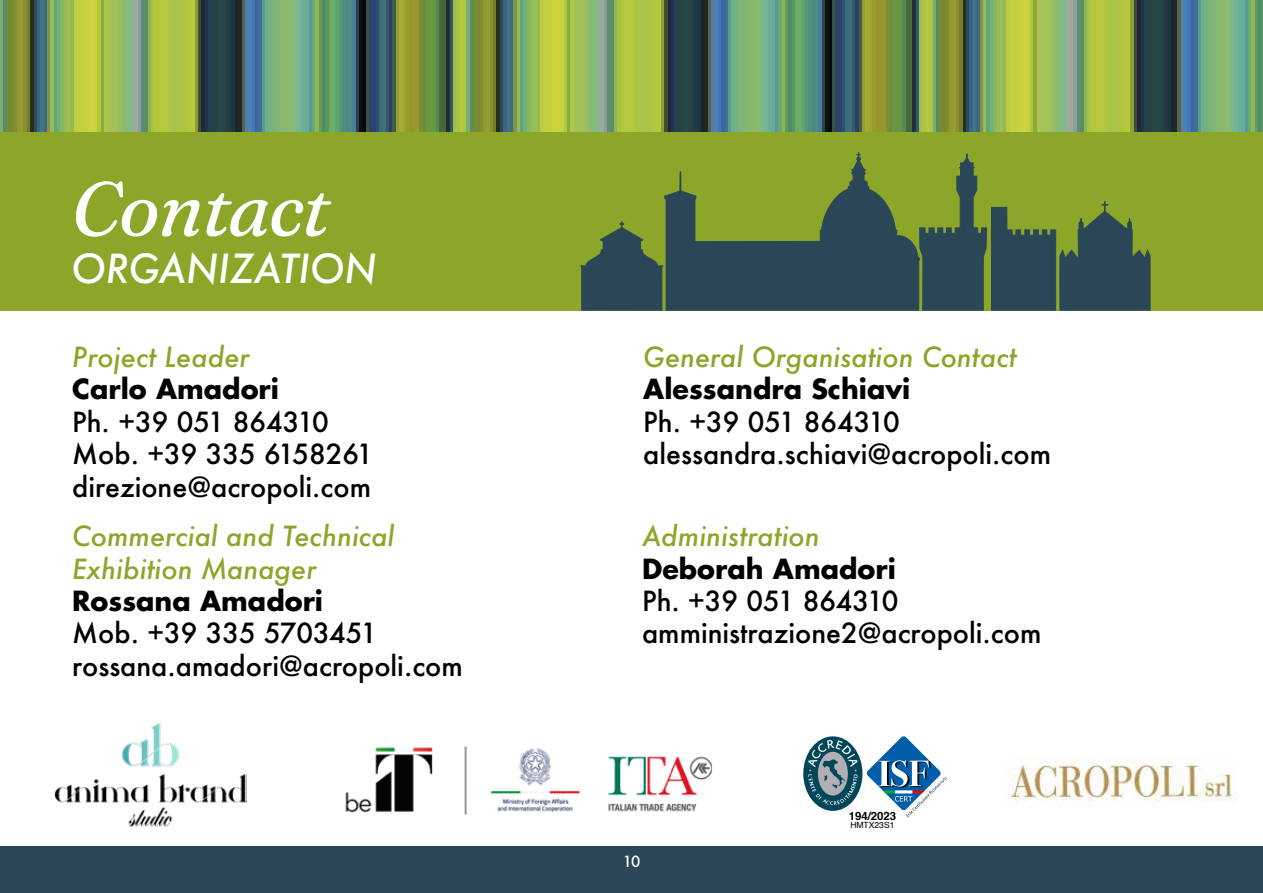
<style>
.page{position:relative;width:1263px;height:893px;background:#fff}
.page>*{position:absolute;margin:0;border:0;box-sizing:border-box;transform-origin:0 0}
.t1{font:italic 900 76.5px "Fraunces 9 pt";letter-spacing:-.02em;color:#fff}
.t2{font:italic 500 39px "Futura";color:#fff}
.t3{font:500 27px/32.4px "Futura";color:#000}
.t4{font:italic 500 27px/32.4px "Futura";color:#8ba629}
.t5{font:700 27px "Futura";color:#000}
.t6{font:500 15px "Futura";color:#fff}
.t7{font:700 11.4px "Helvetica";color:#000}
.t8{font:8.55px "Helvetica";color:#000}
</style>
<div class="page">
<div style="left:0;top:0;width:1263px;height:310px;background:#8ba629"></div>
<svg style="left:580px;top:152px;width:571px;height:159px"></svg>
<img style="left:0;top:0;width:1263px;height:132px">
<img style="left:345px;top:746px;width:367px;height:69px">
<svg style="left:866px;top:736px;width:81px;height:81px"></svg>
<div style="left:803px;top:736px;width:59px;height:75px;background:#00465a;border-radius:50%"></div>
<svg style="left:808px;top:740px;width:49px;height:65px"></svg>
<img style="left:54px;top:723px;width:192px;height:104px">
<img style="left:1003px;top:757px;width:231px;height:47px">
<div style="left:0;top:846px;width:1263px;height:47px;background:#2b4757"></div>
<h1 class="t1" style="left:71px;top:148px;width:261px">Contact</h1>
<h2 class="t2" style="left:71px;top:241px;width:307px">ORGANIZATION</h2>
<p class="t4" style="left:72px;top:341px;width:179px">Project Leader</p>
<p class="t5" style="left:72px;top:371px;width:208px">Carlo Amadori</p>
<p class="t3" style="left:72px;top:405px;width:302px">Ph. +39 051 864310<br>Mob. +39 335 6158261 direzione@acropoli.com</p>
<p class="t4" style="left:72px;top:520px;width:324px">Commercial and Technical<br>Exhibition Manager</p>
<p class="t5" style="left:72px;top:582px;width:252px">Rossana Amadori</p>
<p class="t3" style="left:72px;top:617px;width:392px">Mob. +39 335 5703451 rossana.amadori@acropoli.com</p>
<p class="t4" style="left:643px;top:341px;width:375px">General Organisation Contact</p>
<p class="t5" style="left:643px;top:371px;width:269px">Alessandra Schiavi</p>
<p class="t3" style="left:643px;top:405px;width:409px">Ph. +39 051 864310 alessandra.schiavi@acropoli.com</p>
<p class="t4" style="left:642px;top:520px;width:179px">Administration</p>
<p class="t5" style="left:642px;top:550px;width:255px">Deborah Amadori</p>
<p class="t3" style="left:642px;top:584px;width:401px">Ph. +39 051 864310 amministrazione2@acropoli.com</p>
<p class="t6" style="left:623px;top:851px;width:19px">10</p>
<p class="t7" style="left:849px;top:807px;width:49px">194/2023</p>
<p class="t8" style="left:850px;top:818px;width:46px">HMTX23S1</p>
</div>
